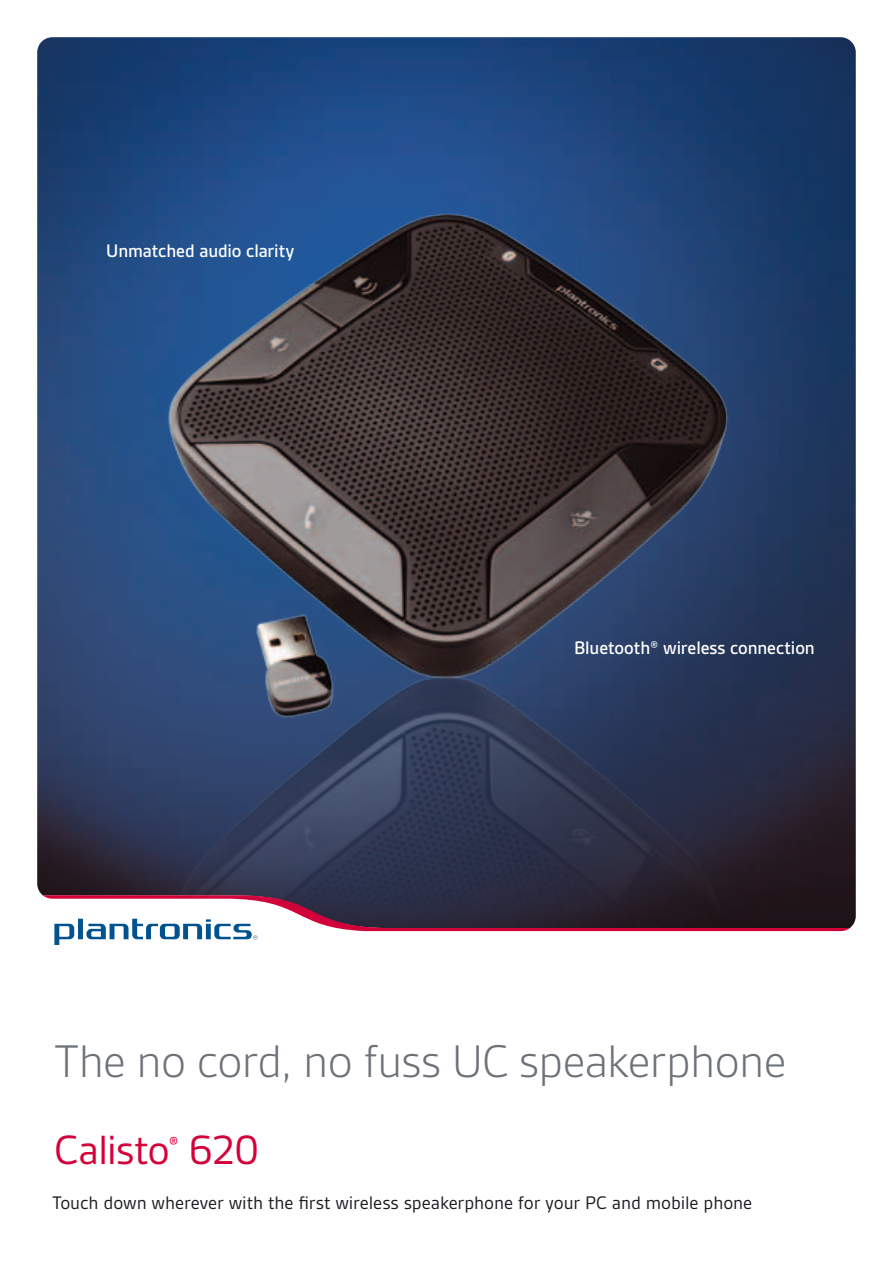
<style>
.page{position:relative;width:893px;height:1263px;background:#fff}
.page>*{position:absolute;margin:0;border:0;box-sizing:border-box;transform-origin:0 0}
.t1{font:300 49.2px "Gesta";letter-spacing:-.015em;color:#6d7279}
.t2{font:43.8px "Gesta";letter-spacing:-.03em;color:#d4003a}
.t3{font:19.5px "Gesta";letter-spacing:-.005em;color:#1b1c20}
.t4{font:500 19.5px "Gesta";letter-spacing:-.005em;color:#fff}
</style>
<div class="page">
<img style="left:37px;top:37px;width:819px;height:891px">
<svg style="left:43px;top:895px;width:807px;height:50px"></svg>
<img style="left:137px;top:186px;width:619px;height:458px">
<img style="left:54px;top:644px;width:785px;height:288px">
<p class="t4" style="left:106px;top:241px;width:190px">Unmatched audio clarity</p>
<p class="t4" style="left:574px;top:637px;width:242px">Bluetooth® wireless connection</p>
<h1 class="t1" style="left:54px;top:1035px;width:734px">The no cord, no fuss UC speakerphone</h1>
<h2 class="t2" style="left:54px;top:1128px;width:207px">Calisto<sup>®</sup> 620</h2>
<p class="t3" style="left:52px;top:1192px;width:701px">Touch down wherever with the first wireless speakerphone for your PC and mobile phone</p>
</div>
